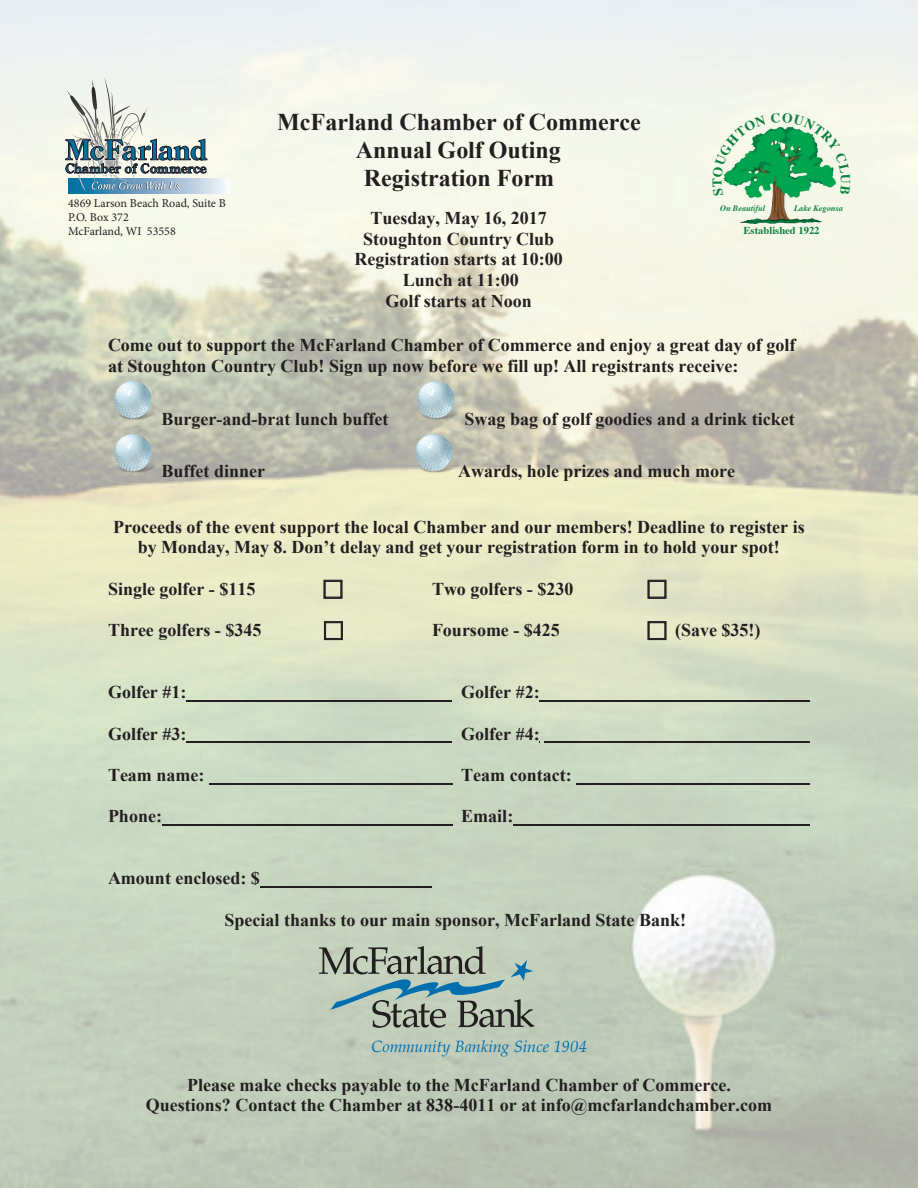
<style>
.page{position:relative;width:918px;height:1188px;background:#fff}
.page>*{position:absolute;margin:0;border:0;box-sizing:border-box;transform-origin:0 0}
.t1{font:700 24px/27.6px "Times New Roman";color:#231f20;text-align:center}
.t2{font:700 18px/20.7px "Times New Roman";color:#231f20;text-align:center}
.t3{font:italic 16.35px "Book Antiqua";letter-spacing:-.005em;color:#006faf}
.t4{font:12px/14.4px "Minion Pro";color:#231f20}
.t5{font:700 10.5px "Times";color:#0d803f}
.t6{font:9px "Helvetica";color:#231f20}
.t7{font:italic 700 8.25px "Times";color:#0d803f}
</style>
<div class="page">
<img style="left:0;top:0;width:918px;height:1188px">
<div style="left:278px;top:114px;width:432px;height:17px;background:#f4f6ec"></div>
<div style="left:356px;top:142px;width:354px;height:21px;background:#f4f7eb"></div>
<img style="left:109px;top:359px;width:215px;height:16px">
<img style="left:330px;top:359px;width:407px;height:16px">
<img style="left:108px;top:375px;width:49px;height:50px">
<img style="left:411px;top:375px;width:49px;height:50px">
<img style="left:108px;top:428px;width:49px;height:49px">
<img style="left:409px;top:428px;width:49px;height:49px">
<hr style="left:186px;top:700px;width:266px;height:2px;background:#231f20">
<hr style="left:540px;top:700px;width:270px;height:2px;background:#231f20">
<hr style="left:186px;top:741px;width:266px;height:2px;background:#231f20">
<hr style="left:544px;top:741px;width:266px;height:2px;background:#231f20">
<hr style="left:209px;top:783px;width:243px;height:2px;background:#231f20">
<hr style="left:576px;top:783px;width:234px;height:2px;background:#231f20">
<hr style="left:162px;top:824px;width:290px;height:2px;background:#231f20">
<hr style="left:513px;top:824px;width:297px;height:2px;background:#231f20">
<hr style="left:260px;top:886px;width:172px;height:2px;background:#231f20">
<div style="left:69px;top:178px;width:161px;height:16px;background:linear-gradient(to right,#00679c,#fbeff7)"></div>
<svg style="left:64px;top:78px;width:145px;height:112px"></svg>
<img style="left:710px;top:113px;width:143px;height:119px">
<img style="left:710px;top:114px;width:2px;height:17px">
<img style="left:710px;top:142px;width:2px;height:21px">
<svg style="left:319px;top:946px;width:215px;height:82px;background:#9bada2"></svg>
<svg style="left:324px;top:580px;width:18px;height:18px"></svg>
<svg style="left:648px;top:580px;width:18px;height:18px"></svg>
<svg style="left:324px;top:621px;width:19px;height:19px"></svg>
<svg style="left:648px;top:621px;width:18px;height:19px"></svg>
<svg style="left:712px;top:113px;width:139px;height:83px;background:#91d1a7"></svg>
<p class="t4" style="left:68px;top:196px;width:159px">4869 Larson Beach Road, Suite B<br>P.O. Box 372<br>McFarland, WI 53558</p>
<h1 class="t1" style="left:277px;top:108px;width:365px">McFarland Chamber of Commerce<br>Annual Golf Outing<br>Registration Form</h1>
<p class="t2" style="left:355px;top:207px;width:210px">Tuesday, May 16, 2017<br>Stoughton Country Club<br>Registration starts at 10:00<br>Lunch at 11:00<br>Golf starts at Noon</p>
<p class="t7" style="left:720px;top:200px;width:46px">On Beautiful</p>
<p class="t7" style="left:794px;top:200px;width:50px">Lake Kegonsa</p>
<p class="t5" style="left:744px;top:220px;width:77px">Established 1922</p>
<p class="t2" style="left:108px;top:334px;width:689px;text-align:left">Come out to support the McFarland Chamber of Commerce and enjoy a great day of golf at Stoughton Country Club! Sign up now before we fill up! All registrants receive:</p>
<p class="t2" style="left:162px;top:408px;width:229px">Burger-and-brat lunch buffet</p>
<p class="t2" style="left:465px;top:408px;width:332px">Swag bag of golf goodies and a drink ticket</p>
<p class="t2" style="left:162px;top:461px;width:105px">Buffet dinner</p>
<p class="t2" style="left:458px;top:461px;width:278px">Awards, hole prizes and much more</p>
<p class="t2" style="left:113px;top:516px;width:693px">Proceeds of the event support the local Chamber and our members! Deadline to register is by Monday, May 8. Don’t delay and get your registration form in to hold your spot!</p>
<p class="t2" style="left:108px;top:578px;width:149px">Single golfer - $115</p>
<p class="t2" style="left:432px;top:578px;width:143px">Two golfers - $230</p>
<p class="t2" style="left:108px;top:619px;width:155px">Three golfers - $345</p>
<p class="t2" style="left:432px;top:619px;width:129px">Foursome - $425</p>
<p class="t2" style="left:675px;top:619px;width:87px">(Save $35!)</p>
<p class="t6" style="left:588px;top:537px;width:73px">2/11/14 3:30 PM</p>
<p class="t2" style="left:108px;top:681px;width:80px">Golfer #1:</p>
<p class="t2" style="left:461px;top:681px;width:80px">Golfer #2:</p>
<p class="t2" style="left:108px;top:723px;width:80px">Golfer #3:</p>
<p class="t2" style="left:461px;top:723px;width:80px">Golfer #4:</p>
<p class="t2" style="left:108px;top:764px;width:98px">Team name:</p>
<p class="t2" style="left:461px;top:764px;width:112px">Team contact:</p>
<p class="t2" style="left:108px;top:805px;width:55px">Phone:</p>
<p class="t2" style="left:461px;top:805px;width:54px">Email:</p>
<p class="t2" style="left:108px;top:868px;width:153px">Amount enclosed: $</p>
<p class="t2" style="left:225px;top:909px;width:463px">Special thanks to our main sponsor, McFarland State Bank!</p>
<p class="t3" style="left:371px;top:1037px;width:217px">Community Banking Since 1904</p>
<p class="t2" style="left:146px;top:1074px;width:628px">Please make checks payable to the McFarland Chamber of Commerce.<br>Questions? Contact the Chamber at 838-4011 or at info@mcfarlandchamber.com</p>
</div>
